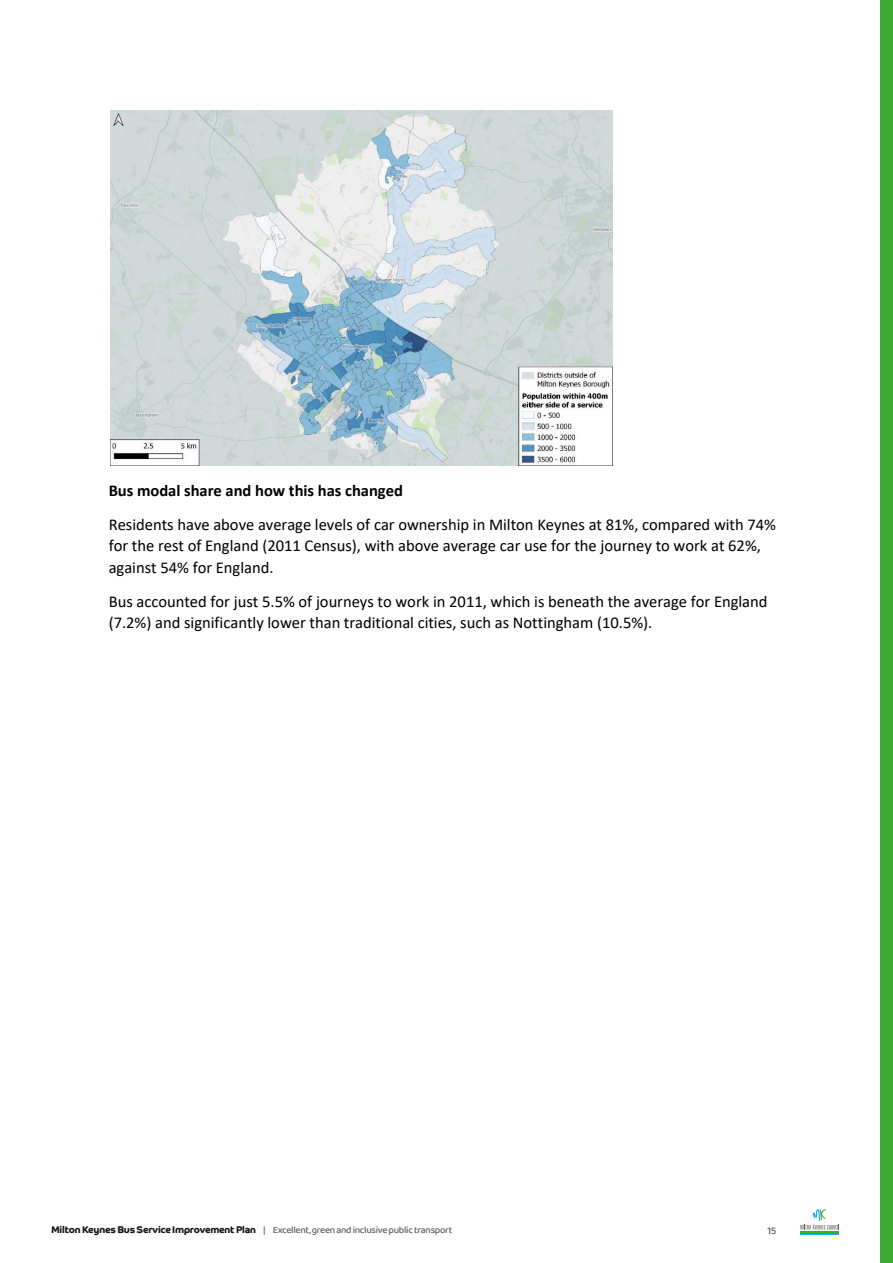
<style>
.page{position:relative;width:893px;height:1263px;background:#fff}
.page>*{position:absolute;margin:0;border:0;box-sizing:border-box;transform-origin:0 0}
.t1{font:16.5px/21.6px "Calibri";color:#000}
.t2{font:500 10.5px "Baloo Thambi 2";color:#636363}
.t3{font:500 9.75px "Baloo Thambi 2";letter-spacing:-.03em;color:#636363}
.s1{font-weight:700}
.s2{font-family:"Co Headline";font-weight:700;color:#1b1513}
</style>
<div class="page">
<div style="left:880px;top:0;width:13px;height:1263px;background:#3bab36"></div>
<svg style="left:800px;top:1209px;width:39px;height:21px"></svg>
<hr style="left:800px;top:1231px;width:39px;height:3px;background:#3bab36">
<hr style="left:800px;top:1234px;width:39px;height:1px;background:#00b5ed">
<img style="left:110px;top:110px;width:502px;height:355px">
<p class="t1" style="left:109px;top:473px;width:669px;line-height:33.9px"><span class="s1">Bus modal share and how this has changed<br></span>Residents have above average levels of car ownership in Milton Keynes at 81%, compared with 74%</p>
<p class="t1" style="left:109px;top:534px;width:654px">for the rest of England (2011 Census), with above average car use for the journey to work at 62%, against 54% for England.</p>
<p class="t1" style="left:109px;top:590px;width:660px">Bus accounted for just 5.5% of journeys to work in 2011, which is beneath the average for England (7.2%) and significantly lower than traditional cities, such as Nottingham (10.5%).</p>
<p class="t3" style="left:51px;top:1223px;width:403px"><span class="s2">Milton Keynes Bus Service Improvement Plan</span> | Excellent, green and inclusive public transport</p>
<p class="t2" style="left:767px;top:1223px;width:11px">15</p>
</div>
